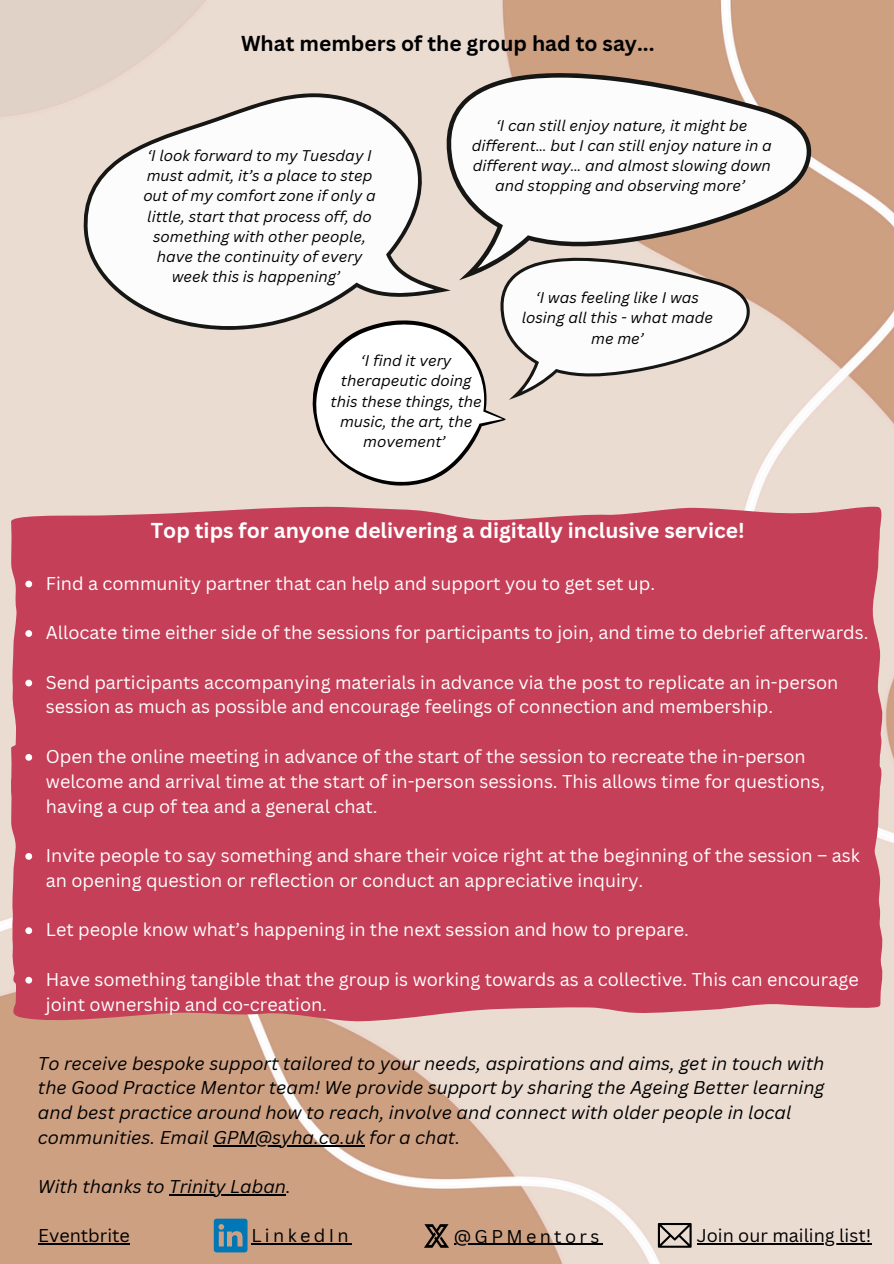
<style>
.page{position:relative;width:894px;height:1264px;background:#fff}
.page>*{position:absolute;margin:0;border:0;box-sizing:border-box;transform-origin:0 0}
.t1{font:700 21px "Canva Sans";color:#fff}
.t2{font:700 21px "Canva Sans";color:#000}
.t3{font:18px/24.8px "Canva Sans";color:#fff}
.t4{font:italic 18px/24.8px "Canva Sans";color:#000}
.t5{font:18px "Canva Sans";color:#000}
.t6{font:18px "Canva Sans";letter-spacing:.185em;color:#000}
.t7{font:italic 15px/20.2px "Canva Sans";color:#000;text-align:center}
</style>
<div class="page">
<img style="left:0;top:0;width:893px;height:1263px">
<div style="left:8px;top:505px;width:876px;height:226px;background:#c63f58"></div>
<div style="left:8px;top:731px;width:876px;height:32px;background:#c63f58"></div>
<div style="left:8px;top:763px;width:876px;height:261px;background:#c63f58"></div>
<svg style="left:25px;top:580px;width:7px;height:7px"></svg>
<svg style="left:25px;top:630px;width:7px;height:7px"></svg>
<svg style="left:25px;top:679px;width:7px;height:7px"></svg>
<svg style="left:25px;top:754px;width:7px;height:6px"></svg>
<svg style="left:25px;top:853px;width:7px;height:6px"></svg>
<svg style="left:25px;top:927px;width:7px;height:7px"></svg>
<svg style="left:25px;top:976px;width:7px;height:7px"></svg>
<svg style="left:82px;top:84px;width:339px;height:253px"></svg>
<svg style="left:421px;top:19px;width:390px;height:235px;background:#d8b7a1"></svg>
<svg style="left:443px;top:68px;width:370px;height:212px"></svg>
<svg style="left:483px;top:221px;width:266px;height:33px"></svg>
<svg style="left:306px;top:254px;width:445px;height:238px"></svg>
<svg style="left:214px;top:1218px;width:33px;height:34px"></svg>
<hr style="left:251px;top:1243px;width:101px;height:1px;background:#000">
<img style="left:420px;top:1216px;width:33px;height:38px">
<hr style="left:453px;top:1243px;width:149px;height:1px;background:#000">
<svg style="left:657px;top:1222px;width:34px;height:25px"></svg>
<hr style="left:696px;top:1243px;width:175px;height:1px;background:#000">
<hr style="left:213px;top:1144px;width:152px;height:2px;background:#000">
<hr style="left:169px;top:1194px;width:117px;height:1px;background:#000">
<hr style="left:38px;top:1243px;width:92px;height:1px;background:#000">
<p class="t2" style="left:241px;top:28px;width:415px">What members of the group had to say...</p>
<p class="t7" style="left:143px;top:145px;width:234px">‘I look forward to my Tuesday I must admit, it’s a place to step out of my comfort zone if only a little, start that process off, do something with other people, have the continuity of every week this is happening’</p>
<p class="t7" style="left:471px;top:115px;width:302px">‘I can still enjoy nature, it might be different… but I can still enjoy nature in a different way… and almost slowing down and stopping and observing more’</p>
<p class="t7" style="left:521px;top:287px;width:193px">‘I was feeling like I was losing all this - what made me me’</p>
<h2 class="t7" style="left:330px;top:350px;width:153px">‘I find it very therapeutic doing this these things, the music, the art, the movement’</h2>
<p class="t1" style="left:151px;top:515px;width:595px">Top tips for anyone delivering a digitally inclusive service!</p>
<p class="t3" style="left:46px;top:570px;width:610px">Find a community partner that can help and support you to get set up.</p>
<h1 class="t3" style="left:46px;top:619px;width:824px">Allocate time either side of the sessions for participants to join, and time to debrief afterwards.</h1>
<p class="t3" style="left:46px;top:669px;width:793px">Send participants accompanying materials in advance via the post to replicate an in-person session as much as possible and encourage feelings of connection and membership.</p>
<p class="t3" style="left:46px;top:743px;width:780px">Open the online meeting in advance of the start of the session to recreate the in-person welcome and arrival time at the start of in-person sessions. This allows time for questions, having a cup of tea and a general chat.</p>
<p class="t3" style="left:46px;top:842px;width:815px">Invite people to say something and share their voice right at the beginning of the session – ask an opening question or reflection or conduct an appreciative inquiry.</p>
<p class="t3" style="left:46px;top:916px;width:644px">Let people know what’s happening in the next session and how to prepare.</p>
<p class="t3" style="left:46px;top:966px;width:814px">Have something tangible that the group is working towards as a collective. This can encourage joint ownership and co-creation.</p>
<p class="t4" style="left:38px;top:1050px;width:787px">To receive bespoke support tailored to your needs, aspirations and aims, get in touch with the Good Practice Mentor team! We provide support by sharing the Ageing Better learning and best practice around how to reach, involve and connect with older people in local communities. Email GPM@syha.co.uk for a chat.</p>
<p class="t4" style="left:38px;top:1173px;width:254px">With thanks to Trinity Laban.</p>
<h2 class="t5" style="left:38px;top:1223px;width:93px">Eventbrite</h2>
<p class="t6" style="left:251px;top:1223px;width:99px">LinkedIn</p>
<p class="t6" style="left:453px;top:1223px;width:147px">@GPMentors</p>
<h1 class="t5" style="left:696px;top:1223px;width:176px">Join our mailing list!</h1>
</div>
